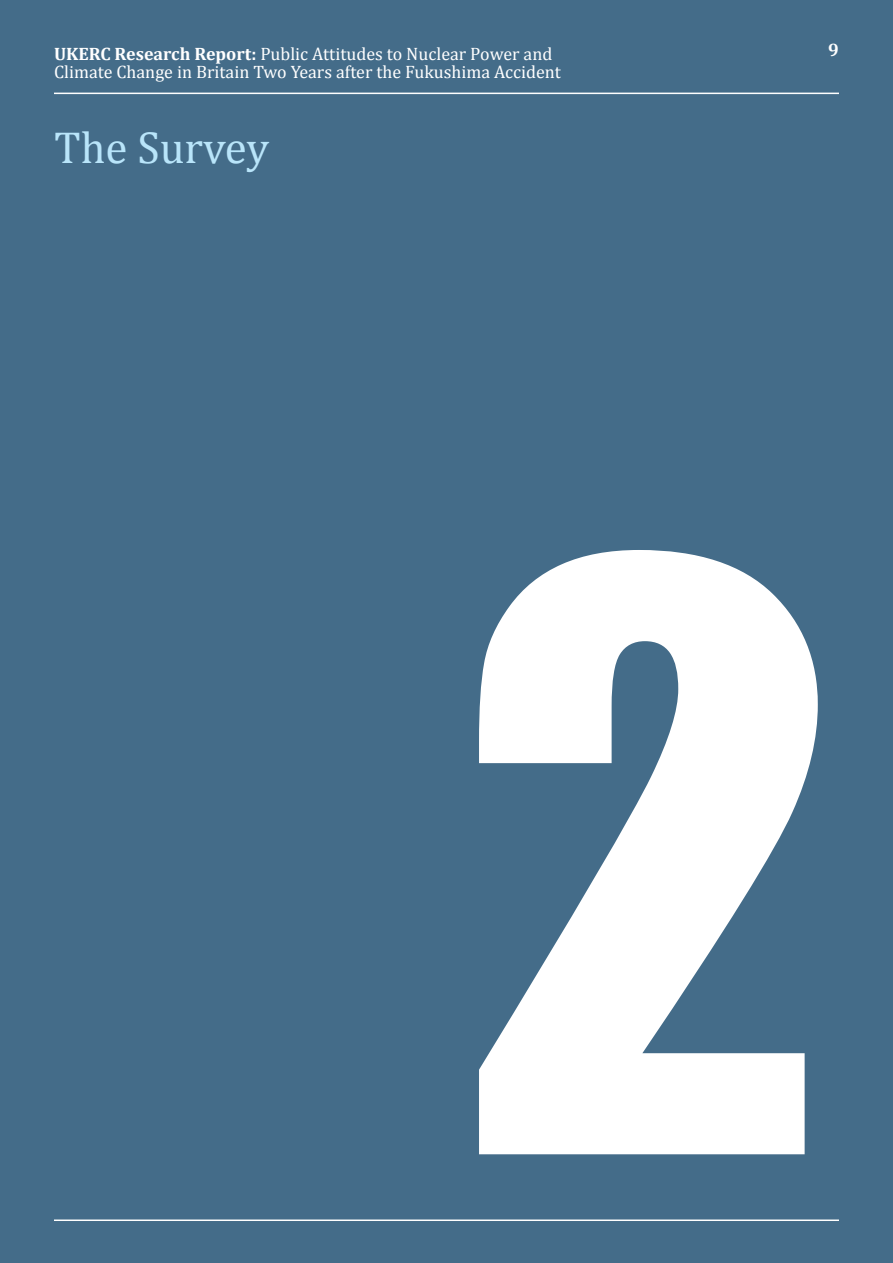
<style>
.page{position:relative;width:893px;height:1263px;background:#446c89}
.page>*{position:absolute;margin:0;border:0;box-sizing:border-box;transform-origin:0 0}
.t1{font:750px "Impact";color:#fff}
.t2{font:45px "Cambria";color:#b9e5fa}
.t3{font:18px/18px "Cambria";color:#fff}
.t4{font:700 18px "Cambria";color:#fff}
.s1{font-weight:700}
</style>
<div class="page">
<hr style="left:54px;top:93px;width:785px;height:1px;background:#fff">
<hr style="left:54px;top:1219px;width:785px;height:2px;background:#fff">
<p class="t3" style="left:54px;top:45px;width:508px"><span class="s1">UKERC Research Report:</span> Public Attitudes to Nuclear Power and<br>Climate Change in Britain Two Years after the Fukushima Accident</p>
<p class="t4" style="left:828px;top:37px;width:12px">9</p>
<p class="t2" style="left:54px;top:121px;width:217px">The Survey</p>
<p class="t1" style="left:459px;top:278px;width:378px">2</p>
</div>
